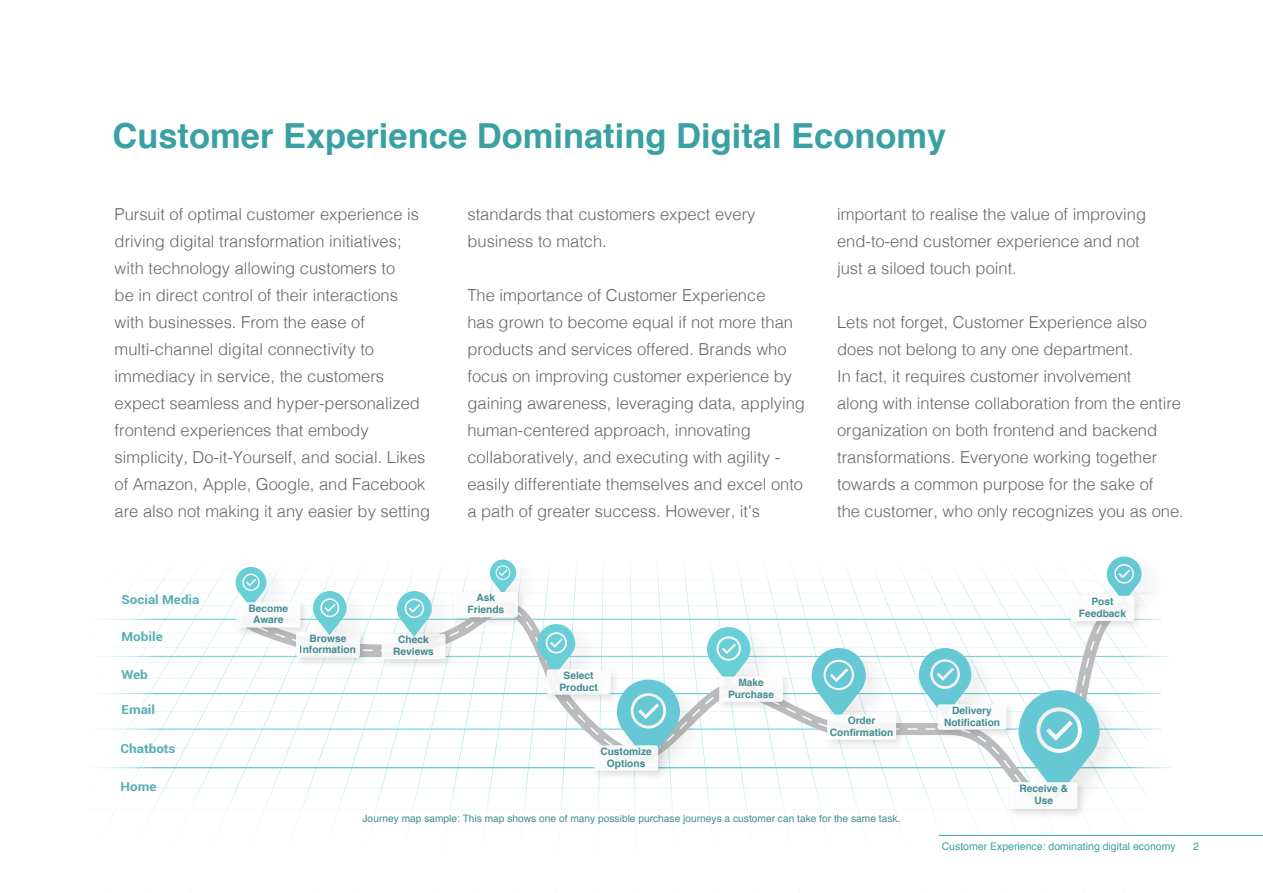
<style>
.page{position:relative;width:1263px;height:893px;background:#fff}
.page>*{position:absolute;margin:0;border:0;box-sizing:border-box;transform-origin:0 0}
.t1{font:700 34.5px "Helvetica";color:#3aa1a2}
.t2{font:300 16.5px/27px "Helvetica";color:#666}
.t3{font:700 12.3px "Roboto";color:#58aeb5;scale:1.09 1}
.t4{font:10.5px "Helvetica";color:#3aa1a2}
.t5{font:700 10.2px/11.7px "Helvetica";color:#428d92;text-align:center}
.t6{font:10.2px "Helvetica";color:#428d92}
</style>
<div class="page">
<img style="left:300px;top:566px;width:681px;height:21px">
<svg style="left:231px;top:596px;width:773px;height:213px"></svg>
<svg style="left:266px;top:606px;width:715px;height:192px"></svg>
<img style="left:266px;top:568px;width:34px;height:73px">
<img style="left:266px;top:596px;width:35px;height:44px">
<div style="left:236px;top:602px;width:64px;height:26px;background:#fff;border-radius:2px"></div>
<svg style="left:98px;top:567px;width:168px;height:231px"></svg>
<img style="left:290px;top:626px;width:82px;height:44px">
<div style="left:296px;top:632px;width:64px;height:25px;background:#fff;border-radius:2px"></div>
<img style="left:301px;top:579px;width:79px;height:90px">
<svg style="left:313px;top:591px;width:34px;height:44px"></svg>
<img style="left:376px;top:628px;width:82px;height:44px">
<div style="left:382px;top:634px;width:64px;height:25px;background:#fff;border-radius:2px"></div>
<img style="left:385px;top:579px;width:80px;height:91px">
<svg style="left:397px;top:591px;width:35px;height:46px"></svg>
<img style="left:525px;top:612px;width:84px;height:95px">
<svg style="left:537px;top:624px;width:38px;height:50px"></svg>
<img style="left:541px;top:663px;width:82px;height:45px">
<div style="left:547px;top:669px;width:64px;height:26px;background:#fff;border-radius:2px"></div>
<img style="left:695px;top:615px;width:89px;height:102px">
<svg style="left:707px;top:627px;width:43px;height:43px"></svg>
<img style="left:713px;top:670px;width:82px;height:45px">
<div style="left:719px;top:676px;width:64px;height:26px;background:#fff;border-radius:2px"></div>
<img style="left:478px;top:559px;width:72px;height:68px">
<svg style="left:490px;top:560px;width:26px;height:26px"></svg>
<img style="left:448px;top:586px;width:82px;height:44px">
<div style="left:454px;top:592px;width:64px;height:25px;background:#fff;border-radius:2px"></div>
<img style="left:906px;top:636px;width:75px;height:114px">
<svg style="left:919px;top:648px;width:52px;height:69px"></svg>
<img style="left:931px;top:698px;width:50px;height:45px">
<div style="left:937px;top:704px;width:69px;height:26px;background:#fff;border-radius:2px"></div>
<img style="left:799px;top:636px;width:101px;height:116px">
<img style="left:821px;top:708px;width:87px;height:45px">
<div style="left:827px;top:714px;width:69px;height:26px;background:#f7f7f7;border-radius:2px"></div>
<svg style="left:812px;top:648px;width:54px;height:71px"></svg>
<img style="left:605px;top:667px;width:108px;height:128px">
<img style="left:588px;top:739px;width:82px;height:45px">
<div style="left:594px;top:745px;width:64px;height:26px;background:#fff;border-radius:2px"></div>
<svg style="left:617px;top:680px;width:63px;height:82px"></svg>
<img style="left:1004px;top:799px;width:86px;height:22px">
<div style="left:1010px;top:782px;width:67px;height:27px;background:#fff;border-radius:2px"></div>
<svg style="left:981px;top:556px;width:167px;height:243px"></svg>
<img style="left:1125px;top:595px;width:46px;height:235px">
<hr style="left:939px;top:835px;width:324px;height:1px;background:#3aa1a2">
<h1 class="t1" style="left:112px;top:121px;width:835px">Customer Experience Dominating Digital Economy</h1>
<p class="t2" style="left:115px;top:203px;width:317px">Pursuit of optimal customer experience is driving digital transformation initiatives; with technology allowing customers to<br>be in direct control of their interactions with businesses. From the ease of multi-channel digital connectivity to immediacy in service, the customers expect seamless and hyper-personalized frontend experiences that embody simplicity, Do-it-Yourself, and social. Likes of Amazon, Apple, Google, and Facebook are also not making it any easier by setting</p>
<p class="t2" style="left:467px;top:203px;width:289px">standards that customers expect every business to match.</p>
<p class="t2" style="left:467px;top:284px;width:339px">The importance of Customer Experience<br>has grown to become equal if not more than products and services offered. Brands who focus on improving customer experience by gaining awareness, leveraging data, applying human-centered approach, innovating collaboratively, and executing with agility - easily differentiate themselves and excel onto a path of greater success. However, it's</p>
<p class="t2" style="left:837px;top:202px;width:311px">important to realise the value of improving end-to-end customer experience and not just a siloed touch point.</p>
<p class="t2" style="left:837px;top:310px;width:348px">Lets not forget, Customer Experience also does not belong to any one department.<br>In fact, it requires customer involvement<br>along with intense collaboration from the entire organization on both frontend and backend transformations. Everyone working together towards a common purpose for the sake of<br>the customer, who only recognizes you as one.</p>
<p class="t3" style="left:121px;top:592px;width:73px">Social Media</p>
<p class="t3" style="left:121px;top:630px;width:39px">Mobile</p>
<p class="t5" style="left:249px;top:603px;width:41px">Become<br>Aware</p>
<p class="t5" style="left:300px;top:633px;width:58px">Browse<br>Information</p>
<p class="t5" style="left:393px;top:635px;width:42px">Check<br>Reviews</p>
<p class="t5" style="left:467px;top:593px;width:38px">Ask<br>Friends</p>
<p class="t5" style="left:1079px;top:597px;width:49px">Post<br>Feedback</p>
<p class="t3" style="left:121px;top:667px;width:26px">Web</p>
<p class="t3" style="left:121px;top:703px;width:32px">Email</p>
<p class="t5" style="left:559px;top:670px;width:40px">Select<br>Product</p>
<p class="t5" style="left:728px;top:677px;width:47px">Make<br>Purchase</p>
<p class="t5" style="left:952px;top:705px;width:41px">Delivery</p>
<p class="t5" style="left:848px;top:715px;width:29px">Order</p>
<p class="t5" style="left:944px;top:717px;width:58px">Notification</p>
<p class="t5" style="left:830px;top:727px;width:65px">Confirmation</p>
<p class="t3" style="left:121px;top:742px;width:52px">Chatbots</p>
<p class="t5" style="left:600px;top:746px;width:53px">Customize<br>Options</p>
<p class="t3" style="left:121px;top:779px;width:34px">Home</p>
<p class="t5" style="left:1019px;top:784px;width:50px">Receive &amp;<br>Use</p>
<p class="t6" style="left:363px;top:814px;width:539px">Journey map sample: This map shows one of many possible purchase journeys a customer can take for the same task.</p>
<p class="t4" style="left:942px;top:842px;width:236px">Customer Experience: dominating digital economy</p>
<p class="t4" style="left:1193px;top:842px;width:7px">2</p>
</div>
